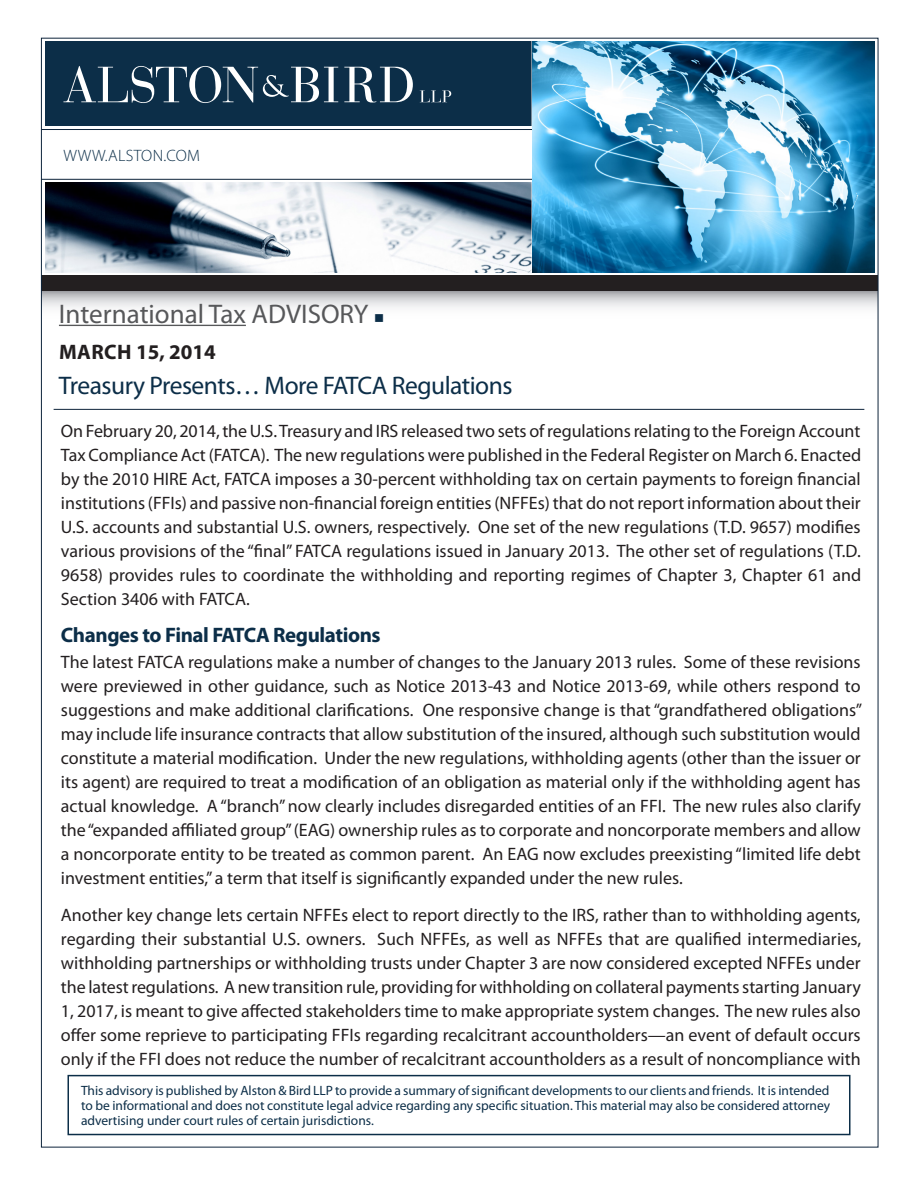
<style>
.page{position:relative;width:918px;height:1188px;background:#fff}
.page>*{position:absolute;margin:0;border:0;box-sizing:border-box;transform-origin:0 0}
.Practice_Area{font:27px "Myriad Pro";color:#57585a}
.Advisory_Title{font:25.5px "Myriad Pro";letter-spacing:-.02em;color:#0c2e48}
.Body_Text{font:700 21px "Myriad Pro";letter-spacing:-.02em;color:#0c2e48}
.Date{font:700 21px "Myriad Pro";letter-spacing:.01em;color:#231f20}
.Body_Text-2{font:18px/24px "Myriad Pro";color:#231f20;text-align:justify}
.Paragraph_Style_1{font:300 16.5px "Myriad Pro";letter-spacing:.02em;color:#0c2e48}
.Body_Text-3{font:13.5px/15px "Myriad Pro";color:#0c2e48;text-align:justify}
.s1{color:#0c2e48}
</style>
<div class="page">
<img style="left:45px;top:183px;width:487px;height:90px">
<svg style="left:43px;top:291px;width:833px;height:34px"></svg>
<div style="left:45px;top:41px;width:488px;height:85px;background:#0c2e48"></div>
<hr style="left:532px;top:40px;width:3px;height:233px;background:#fff">
<svg style="left:344px;top:67px;width:69px;height:36px"></svg>
<svg style="left:420px;top:90px;width:31px;height:12px"></svg>
<svg style="left:63px;top:66px;width:275px;height:37px"></svg>
<hr style="left:41px;top:129px;width:491px;height:1px;background:#0e243b">
<hr style="left:41px;top:179px;width:492px;height:1px;background:#0e243b">
<div style="left:41px;top:275px;width:837px;height:16px;background:#231f20"></div>
<img style="left:533px;top:41px;width:342px;height:232px">
<div style="left:68px;top:1075px;width:782px;height:60px;border:2px solid #0c2e48"></div>
<hr style="left:54px;top:409px;width:810px;height:1px;background:#0e243b">
<hr style="left:59px;top:325px;width:187px;height:1px;background:#57585a">
<p class="Paragraph_Style_1" style="left:64px;top:146px;width:138px">WWW.ALSTON.COM</p>
<p class="Practice_Area" style="left:59px;top:297px;width:327px">International Tax ADVISORY <span class="s1">■</span></p>
<p class="Date" style="left:59px;top:338px;width:158px">MARCH 15, 2014</p>
<p class="Advisory_Title" style="left:59px;top:370px;width:455px">Treasury Presents… More FATCA Regulations</p>
<p class="Body_Text-2" style="left:61px;top:419px;width:802px">On February 20, 2014, the U.S. Treasury and IRS released two sets of regulations relating to the Foreign Account Tax Compliance Act (FATCA). The new regulations were published in the Federal Register on March 6. Enacted by the 2010 HIRE Act, FATCA imposes a 30-percent withholding tax on certain payments to foreign financial institutions (FFIs) and passive non-financial foreign entities (NFFEs) that do not report information about their U.S. accounts and substantial U.S. owners, respectively. One set of the new regulations (T.D. 9657) modifies various provisions of the “final” FATCA regulations issued in January 2013. The other set of regulations (T.D.<br>9658) provides rules to coordinate the withholding and reporting regimes of Chapter 3, Chapter 61 and Section 3406 with FATCA.</p>
<p class="Body_Text" style="left:61px;top:622px;width:321px">Changes to Final FATCA Regulations</p>
<p class="Body_Text-2" style="left:61px;top:650px;width:803px">The latest FATCA regulations make a number of changes to the January 2013 rules. Some of these revisions were previewed in other guidance, such as Notice 2013-43 and Notice 2013-69, while others respond to suggestions and make additional clarifications. One responsive change is that “grandfathered obligations” may include life insurance contracts that allow substitution of the insured, although such substitution would constitute a material modification. Under the new regulations, withholding agents (other than the issuer or its agent) are required to treat a modification of an obligation as material only if the withholding agent has actual knowledge. A “branch” now clearly includes disregarded entities of an FFI. The new rules also clarify the “expanded affiliated group” (EAG) ownership rules as to corporate and noncorporate members and allow a noncorporate entity to be treated as common parent. An EAG now excludes preexisting “limited life debt investment entities,” a term that itself is significantly expanded under the new rules.</p>
<p class="Body_Text-2" style="left:61px;top:903px;width:802px">Another key change lets certain NFFEs elect to report directly to the IRS, rather than to withholding agents, regarding their substantial U.S. owners. Such NFFEs, as well as NFFEs that are qualified intermediaries, withholding partnerships or withholding trusts under Chapter 3 are now considered excepted NFFEs under the latest regulations. A new transition rule, providing for withholding on collateral payments starting January 1, 2017, is meant to give affected stakeholders time to make appropriate system changes. The new rules also offer some reprieve to participating FFIs regarding recalcitrant accountholders—an event of default occurs only if the FFI does not reduce the number of recalcitrant accountholders as a result of noncompliance with</p>
<p class="Body_Text-3" style="left:81px;top:1082px;width:751px">This advisory is published by Alston &amp; Bird LLP to provide a summary of significant developments to our clients and friends. It is intended to be informational and does not constitute legal advice regarding any specific situation. This material may also be considered attorney advertising under court rules of certain jurisdictions.</p>
</div>
